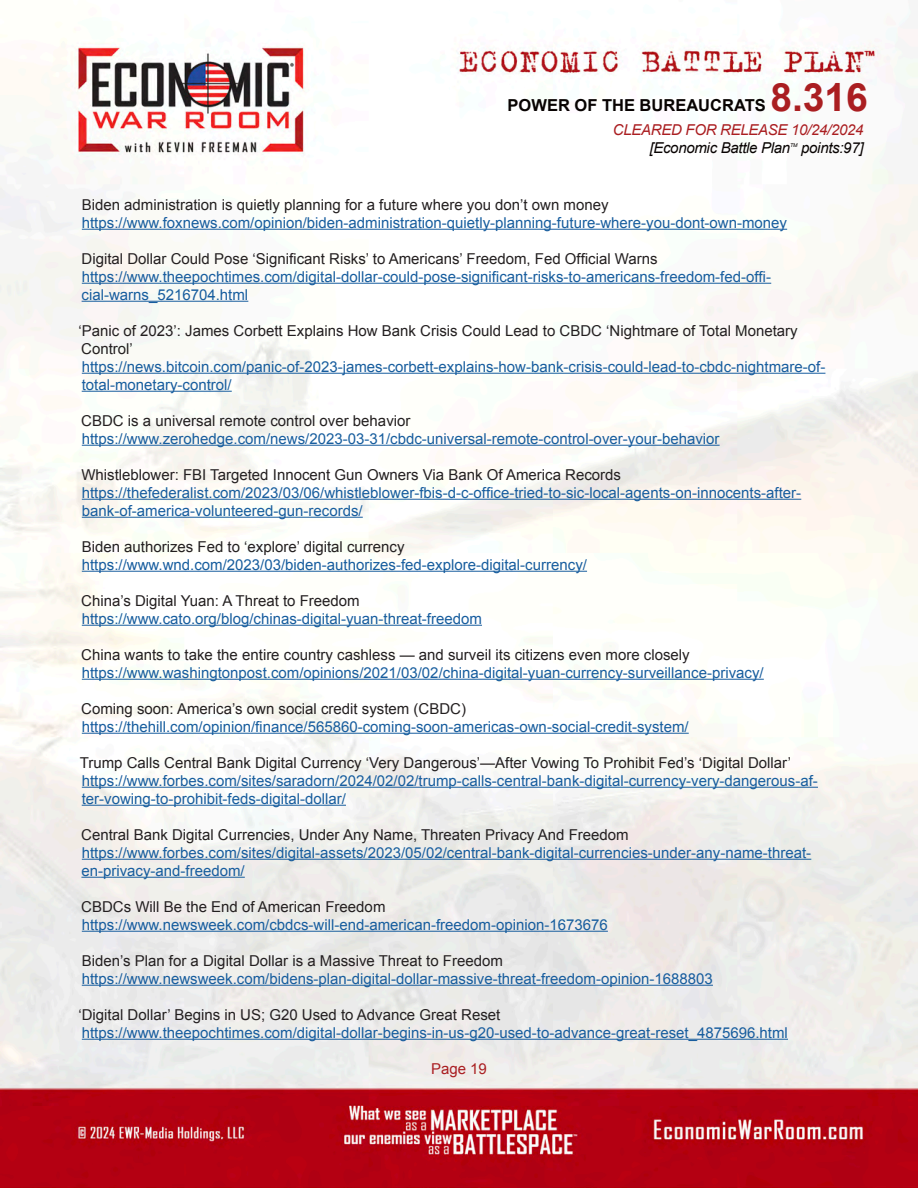
<style>
.page{position:relative;width:918px;height:1188px;background:#fff}
.page>*{position:absolute;margin:0;border:0;box-sizing:border-box;transform-origin:0 0}
.t1{font:700 39px "Arial";color:#aa1e21}
.t2{font:700 16.5px "Arial";color:#080302}
.t3{font:15px/18px "Arial";color:#175d9e}
.t4{font:15px/18px "Arial";color:#231f20}
.t5{font:italic 15px "Arial";letter-spacing:-.02em;color:#080302}
.t6{font:italic 15px "Arial";letter-spacing:-.02em;color:#aa1e21}
.t7{font:15px "Arial";color:#aa1e21}
.t8{font:italic 5.25px "Arial";color:#080302}
</style>
<div class="page">
<img style="left:0;top:5px;width:918px;height:1183px">
<hr style="left:82px;top:229px;width:705px;height:1px;background:#175d9e">
<hr style="left:82px;top:283px;width:689px;height:1px;background:#175d9e">
<hr style="left:82px;top:301px;width:166px;height:1px;background:#175d9e">
<hr style="left:82px;top:373px;width:743px;height:1px;background:#175d9e">
<hr style="left:82px;top:391px;width:150px;height:1px;background:#175d9e">
<hr style="left:82px;top:445px;width:638px;height:1px;background:#175d9e">
<hr style="left:82px;top:499px;width:719px;height:1px;background:#175d9e">
<hr style="left:82px;top:517px;width:281px;height:1px;background:#175d9e">
<hr style="left:82px;top:571px;width:505px;height:1px;background:#175d9e">
<hr style="left:82px;top:625px;width:400px;height:1px;background:#175d9e">
<hr style="left:82px;top:679px;width:682px;height:1px;background:#175d9e">
<hr style="left:82px;top:733px;width:607px;height:1px;background:#175d9e">
<hr style="left:82px;top:787px;width:736px;height:1px;background:#175d9e">
<hr style="left:82px;top:805px;width:264px;height:1px;background:#175d9e">
<hr style="left:82px;top:859px;width:729px;height:1px;background:#175d9e">
<hr style="left:81px;top:877px;width:164px;height:1px;background:#175d9e">
<hr style="left:82px;top:931px;width:526px;height:1px;background:#175d9e">
<hr style="left:82px;top:985px;width:631px;height:1px;background:#175d9e">
<hr style="left:82px;top:1039px;width:706px;height:1px;background:#175d9e">
<h1 class="t1" style="left:770px;top:72px;width:99px">8.316</h1>
<p class="t6" style="left:613px;top:120px;width:252px">CLEARED FOR RELEASE 10/24/2024</p>
<p class="t5" style="left:650px;top:138px;width:142px">[Economic Battle Plan</p>
<p class="t8" style="left:790px;top:141px;width:9px">TM</p>
<p class="t5" style="left:801px;top:138px;width:64px">points:97]</p>
<p class="t2" style="left:508px;top:94px;width:260px">POWER OF THE BUREAUCRATS</p>
<p class="t4" style="left:82px;top:196px;width:528px">Biden administration is quietly planning for a future where you don’t own money</p>
<p class="t3" style="left:82px;top:214px;width:707px">https://www.foxnews.com/opinion/biden-administration-quietly-planning-future-where-you-dont-own-money</p>
<p class="t4" style="left:82px;top:250px;width:578px">Digital Dollar Could Pose ‘Significant Risks’ to Americans’ Freedom, Fed Official Warns</p>
<p class="t3" style="left:82px;top:268px;width:691px">https://www.theepochtimes.com/digital-dollar-could-pose-significant-risks-to-americans-freedom-fed-offi&shy;cial-warns_5216704.html</p>
<p class="t4" style="left:78px;top:322px;width:721px">‘Panic of 2023’: James Corbett Explains How Bank Crisis Could Lead to CBDC ‘Nightmare of Total Monetary<br>Control’</p>
<p class="t3" style="left:82px;top:358px;width:745px">https://news.bitcoin.com/panic-of-2023-james-corbett-explains-how-bank-crisis-could-lead-to-cbdc-nightmare-of&shy;total-monetary-control/</p>
<p class="t4" style="left:81px;top:412px;width:331px">CBDC is a universal remote control over behavior</p>
<p class="t3" style="left:82px;top:430px;width:639px">https://www.zerohedge.com/news/2023-03-31/cbdc-universal-remote-control-over-your-behavior</p>
<p class="t4" style="left:81px;top:466px;width:541px">Whistleblower: FBI Targeted Innocent Gun Owners Via Bank Of America Records</p>
<p class="t3" style="left:82px;top:484px;width:721px">https://thefederalist.com/2023/03/06/whistleblower-fbis-d-c-office-tried-to-sic-local-agents-on-innocents-after&shy;bank-of-america-volunteered-gun-records/</p>
<p class="t4" style="left:82px;top:538px;width:324px">Biden authorizes Fed to ‘explore’ digital currency</p>
<p class="t3" style="left:82px;top:556px;width:507px">https://www.wnd.com/2023/03/biden-authorizes-fed-explore-digital-currency/</p>
<p class="t4" style="left:81px;top:592px;width:280px">China’s Digital Yuan: A Threat to Freedom</p>
<p class="t3" style="left:82px;top:610px;width:402px">https://www.cato.org/blog/chinas-digital-yuan-threat-freedom</p>
<p class="t4" style="left:81px;top:646px;width:610px">China wants to take the entire country cashless — and surveil its citizens even more closely</p>
<p class="t3" style="left:82px;top:664px;width:683px">https://www.washingtonpost.com/opinions/2021/03/02/china-digital-yuan-currency-surveillance-privacy/</p>
<p class="t4" style="left:81px;top:700px;width:386px">Coming soon: America’s own social credit system (CBDC)</p>
<p class="t3" style="left:82px;top:718px;width:608px">https://thehill.com/opinion/finance/565860-coming-soon-americas-own-social-credit-system/</p>
<p class="t4" style="left:80px;top:754px;width:713px">Trump Calls Central Bank Digital Currency ‘Very Dangerous’—After Vowing To Prohibit Fed’s ‘Digital Dollar’</p>
<p class="t3" style="left:82px;top:772px;width:738px">https://www.forbes.com/sites/saradorn/2024/02/02/trump-calls-central-bank-digital-currency-very-dangerous-af&shy;ter-vowing-to-prohibit-feds-digital-dollar/</p>
<p class="t4" style="left:81px;top:826px;width:549px">Central Bank Digital Currencies, Under Any Name, Threaten Privacy And Freedom</p>
<p class="t3" style="left:81px;top:844px;width:731px">https://www.forbes.com/sites/digital-assets/2023/05/02/central-bank-digital-currencies-under-any-name-threat&shy;en-privacy-and-freedom/</p>
<p class="t4" style="left:81px;top:898px;width:306px">CBDCs Will Be the End of American Freedom</p>
<p class="t3" style="left:82px;top:916px;width:527px">https://www.newsweek.com/cbdcs-will-end-american-freedom-opinion-1673676</p>
<p class="t4" style="left:82px;top:952px;width:423px">Biden’s Plan for a Digital Dollar is a Massive Threat to Freedom</p>
<p class="t3" style="left:82px;top:970px;width:633px">https://www.newsweek.com/bidens-plan-digital-dollar-massive-threat-freedom-opinion-1688803</p>
<p class="t4" style="left:78px;top:1006px;width:423px">‘Digital Dollar’ Begins in US; G20 Used to Advance Great Reset</p>
<p class="t3" style="left:82px;top:1024px;width:708px">https://www.theepochtimes.com/digital-dollar-begins-in-us-g20-used-to-advance-great-reset_4875696.html</p>
<p class="t7" style="left:431px;top:1059px;width:57px">Page 19</p>
</div>
